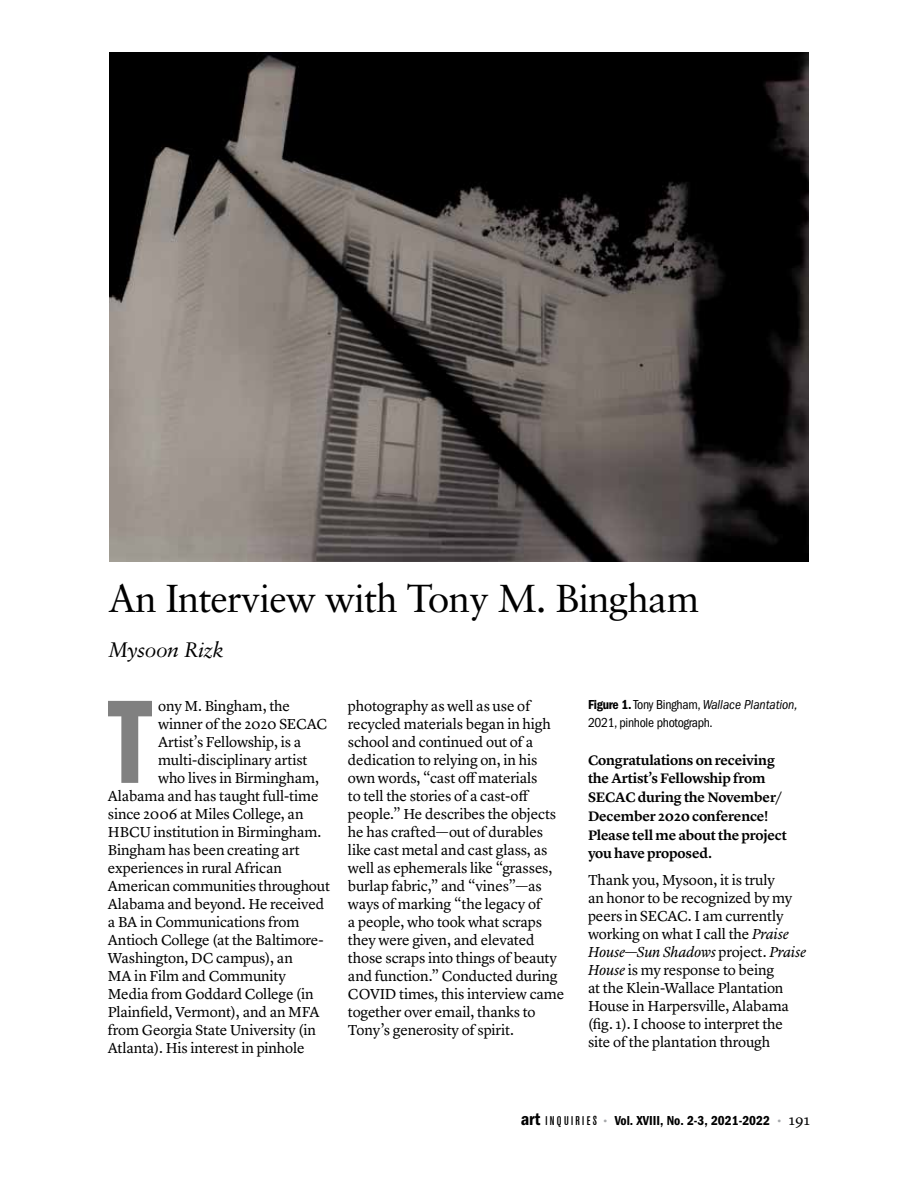
<style>
.page{position:relative;width:918px;height:1188px;background:#fff}
.page>*{position:absolute;margin:0;border:0;box-sizing:border-box;transform-origin:0 0}
.t1{font:123px "ITC Franklin Gothic Std Dm Cp";color:#808080}
.t2{font:39px "Sabon";letter-spacing:-.025em;color:#000}
.t3{font:italic 21px "Sabon";letter-spacing:-.025em;color:#000}
.t4{font:15px/18px "Lyon Text";letter-spacing:-.01em;color:#000}
.t5{font:600 14.25px/18.8px "Lyon Text";letter-spacing:-.01em;color:#000}
.t6{font:condensed 13.5px/18px "ITC Franklin Gothic Std";letter-spacing:-.025em;color:#000}
.t7{font:13.5px "ITC Franklin Gothic Std Dm Cd";color:#000}
.s1{font-family:"ITC Franklin Gothic Std Dm Cd";font-stretch:normal}
.s2{font-style:italic}
.s3{font-size:18px}
.s4{font-family:"Akzidenz Grot Con BQ";font-weight:500;font-size:12.6px}
.s5{font-family:"Lyon Text";font-size:15px;color:#a7a9ac}
.s6{font-family:"Lyon Text";font-size:15px}
</style>
<div class="page">
<img style="left:109px;top:53px;width:699px;height:509px">
<h2 class="t2" style="left:108px;top:575px;width:593px">An Interview with Tony M. Bingham</h2>
<h3 class="t3" style="left:108px;top:637px;width:118px">Mysoon Rizk</h3>
<h1 class="t1" style="left:108px;top:675px;width:46px">T</h1>
<p class="t4" style="left:158px;top:696px;width:133px">ony M. Bingham, the</p>
<p class="t6" style="left:588px;top:695px;width:211px"><span class="s1">Figure 1.</span> Tony Bingham, <span class="s2">Wallace Plantation,<br></span>2021, pinhole photograph.</p>
<p class="t4" style="left:348px;top:696px;width:218px">photography as well as use of recycled materials began in high school and continued out of a dedication to relying on, in his own words, “cast off materials<br>to tell the stories of a cast-off people.” He describes the objects he has crafted—out of durables like cast metal and cast glass, as well as ephemerals like “grasses, burlap fabric,” and “vines”—as ways of marking “the legacy of<br>a people, who took what scraps they were given, and elevated those scraps into things of beauty and function.” Conducted during<br>COVID times, this interview came together over email, thanks to<br>Tony’s generosity of spirit.</p>
<p class="t4" style="left:158px;top:714px;width:171px">winner of the 2020 SECAC</p>
<p class="t4" style="left:158px;top:732px;width:145px">Artist’s Fellowship, is a</p>
<p class="t4" style="left:158px;top:750px;width:151px">multi-disciplinary artist</p>
<p class="t4" style="left:158px;top:768px;width:163px">who lives in Birmingham,</p>
<p class="t4" style="left:108px;top:786px;width:212px">Alabama and has taught full-time</p>
<p class="t4" style="left:108px;top:804px;width:197px">since 2006 at Miles College, an</p>
<p class="t4" style="left:108px;top:822px;width:215px">HBCU institution in Birmingham.</p>
<p class="t4" style="left:108px;top:840px;width:193px">Bingham has been creating art</p>
<p class="t4" style="left:108px;top:858px;width:175px">experiences in rural African</p>
<p class="t4" style="left:108px;top:876px;width:223px">American communities throughout</p>
<p class="t4" style="left:108px;top:894px;width:218px">Alabama and beyond. He received</p>
<p class="t4" style="left:108px;top:912px;width:193px">a BA in Communications from</p>
<p class="t4" style="left:108px;top:930px;width:217px">Antioch College (at the Baltimore-</p>
<p class="t4" style="left:108px;top:948px;width:186px">Washington, DC campus), an</p>
<p class="t4" style="left:108px;top:966px;width:179px">MA in Film and Community</p>
<p class="t4" style="left:108px;top:984px;width:207px">Media from Goddard College (in</p>
<p class="t4" style="left:108px;top:1002px;width:213px">Plainfield, Vermont), and an MFA</p>
<p class="t4" style="left:108px;top:1020px;width:209px">from Georgia State University (in</p>
<p class="t4" style="left:108px;top:1038px;width:198px">Atlanta). His interest in pinhole</p>
<p class="t5" style="left:588px;top:749px;width:200px">Congratulations on receiving the Artist’s Fellowship from<br>SECAC during the November/<br>December 2020 conference!<br>Please tell me about the project you have proposed.</p>
<p class="t4" style="left:588px;top:870px;width:220px">Thank you, Mysoon, it is truly<br>an honor to be recognized by my peers in SECAC. I am currently working on what I call the <span class="s2">Praise<br>House</span>—<span class="s2">Sun Shadows</span> project. <span class="s2">Praise<br>House</span> is my response to being<br>at the Klein-Wallace Plantation<br>House in Harpersville, Alabama (fig. 1). I choose to interpret the site of the plantation through</p>
<p class="t7" style="left:521px;top:1113px;width:291px"><span class="s3">art</span> <span class="s4">I N Q U I R I E S</span> <span class="s5">•</span> Vol. XVIII, No. 2-3, 2021-2022 <span class="s5">•</span> <span class="s6">191</span></p>
</div>
